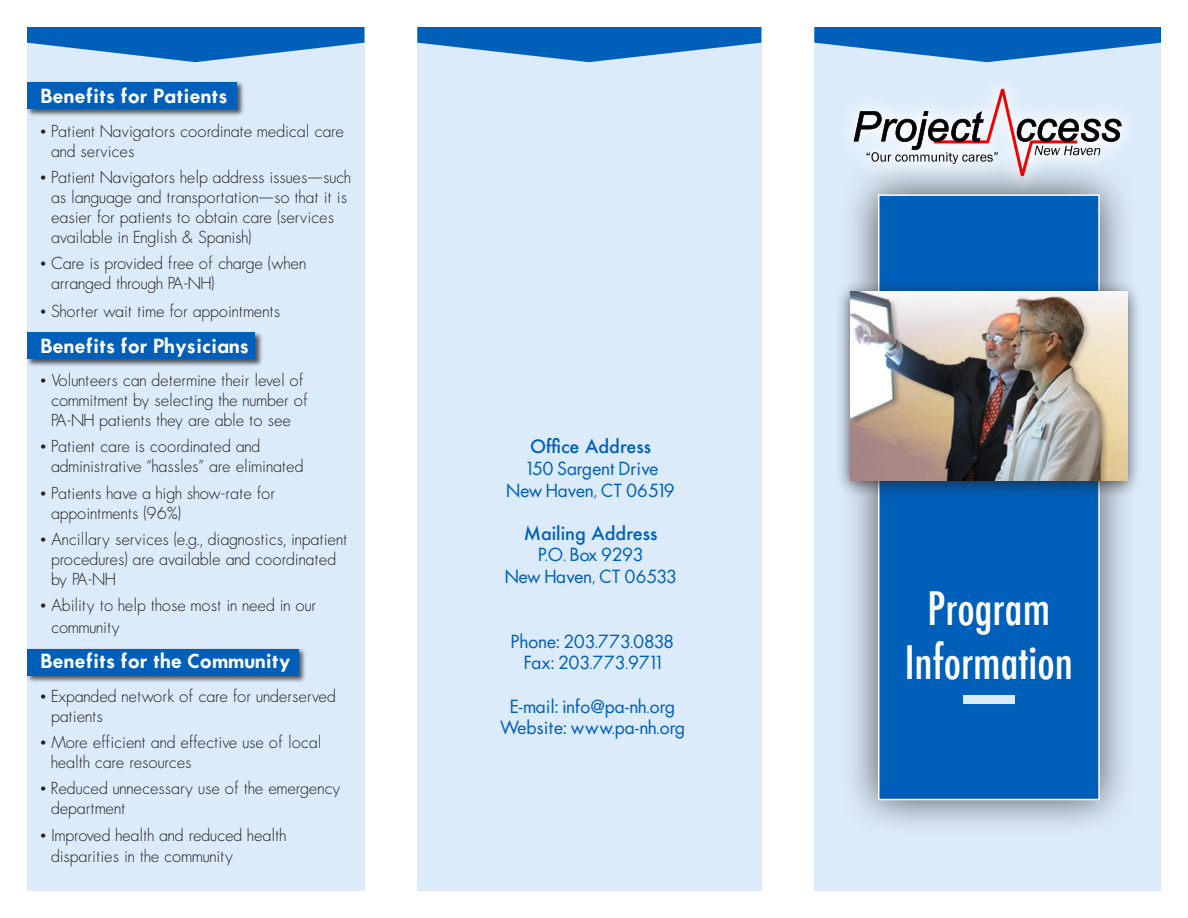
<style>
.page{position:relative;width:1188px;height:918px;background:#fff}
.page>*{position:absolute;margin:0;border:0;box-sizing:border-box;transform-origin:0 0}
.t1{font:500 condensed 45px "Futura";color:#fff}
.t2{font:18px "Futura";color:#005fb9}
.t3{font:600 18px "Futura";color:#fff}
.t4{font:500 18px "Futura";color:#005fb9}
.t5{font:300 16.5px/19.8px "Futura";color:#231f20}
</style>
<div class="page">
<div style="left:417px;top:27px;width:344px;height:864px;background:#dcebfa"></div>
<svg style="left:417px;top:27px;width:344px;height:35px"></svg>
<div style="left:27px;top:27px;width:337px;height:864px;background:#dcebfa"></div>
<div style="left:26px;top:331px;width:237px;height:36px;background:#231f20;opacity:.75"></div>
<div style="left:27px;top:332px;width:228px;height:27px;background:#005fb9"></div>
<div style="left:26px;top:647px;width:281px;height:37px;background:#231f20;opacity:.75"></div>
<div style="left:27px;top:649px;width:271px;height:27px;background:#005fb9"></div>
<div style="left:26px;top:81px;width:219px;height:36px;background:#231f20;opacity:.75"></div>
<div style="left:27px;top:82px;width:210px;height:27px;background:#005fb9"></div>
<div style="left:814px;top:27px;width:347px;height:864px;background:#dcebfa"></div>
<svg style="left:814px;top:27px;width:347px;height:35px"></svg>
<div style="left:840px;top:156px;width:298px;height:682px;background:#231f20;opacity:.75"></div>
<div style="left:878px;top:194px;width:222px;height:606px;background:#005fb9;border:2px solid #fff"></div>
<div style="left:835px;top:280px;width:308px;height:218px;background:#231f20;opacity:.75"></div>
<img style="left:850px;top:292px;width:278px;height:188px">
<div style="left:963px;top:696px;width:52px;height:8px;background:#dcebfa"></div>
<svg style="left:840px;top:88px;width:298px;height:106px"></svg>
<svg style="left:854px;top:89px;width:268px;height:87px"></svg>
<svg style="left:27px;top:27px;width:337px;height:35px"></svg>
<p class="t3" style="left:40px;top:83px;width:189px">Benefits for Patients</p>
<p class="t5" style="left:51px;top:121px;width:295px;text-indent:-11px">• Patient Navigators coordinate medical care and services</p>
<p class="t5" style="left:51px;top:167px;width:302px;text-indent:-11px">• Patient Navigators help address issues—such as language and transportation—so that it is easier for patients to obtain care (services available in English &amp; Spanish)</p>
<p class="t5" style="left:51px;top:253px;width:257px;text-indent:-11px">• Care is provided free of charge (when arranged through PA-NH)</p>
<p class="t5" style="left:40px;top:301px;width:241px">• Shorter wait time for appointments</p>
<p class="t3" style="left:40px;top:333px;width:210px">Benefits for Physicians</p>
<p class="t5" style="left:51px;top:370px;width:259px;text-indent:-11px">• Volunteers can determine their level of commitment by selecting the number of<br>PA-NH patients they are able to see</p>
<p class="t5" style="left:51px;top:436px;width:254px;text-indent:-11px">• Patient care is coordinated and administrative “hassles” are eliminated</p>
<p class="t5" style="left:51px;top:483px;width:226px;text-indent:-11px">• Patients have a high show-rate for appointments (96%)</p>
<p class="t5" style="left:51px;top:529px;width:298px;text-indent:-11px">• Ancillary services (e.g., diagnostics, inpatient procedures) are available and coordinated by PA-NH</p>
<p class="t5" style="left:51px;top:594px;width:267px;line-height:21.6px;text-indent:-11px">• Ability to help those most in need in our community</p>
<p class="t3" style="left:40px;top:648px;width:252px">Benefits for the Community</p>
<p class="t5" style="left:51px;top:686px;width:286px;text-indent:-11px">• Expanded network of care for underserved patients</p>
<p class="t5" style="left:51px;top:732px;width:272px;text-indent:-11px">• More efficient and effective use of local health care resources</p>
<p class="t5" style="left:51px;top:778px;width:291px;text-indent:-11px">• Reduced unnecessary use of the emergency department</p>
<p class="t5" style="left:51px;top:824px;width:237px;line-height:21.6px;text-indent:-11px">• Improved health and reduced health disparities in the community</p>
<p class="t4" style="left:530px;top:434px;width:123px">Office Address</p>
<p class="t2" style="left:526px;top:457px;width:134px">150 Sargent Drive</p>
<p class="t2" style="left:507px;top:478px;width:170px">New Haven, CT 06519</p>
<p class="t4" style="left:524px;top:521px;width:135px">Mailing Address</p>
<p class="t2" style="left:538px;top:543px;width:106px">P.O. Box 9293</p>
<p class="t2" style="left:505px;top:565px;width:173px">New Haven, CT 06533</p>
<p class="t2" style="left:511px;top:630px;width:164px">Phone: 203.773.0838</p>
<p class="t2" style="left:524px;top:651px;width:139px">Fax: 203.773.9711</p>
<p class="t2" style="left:510px;top:694px;width:167px">E-mail: info@pa-nh.org</p>
<p class="t2" style="left:500px;top:716px;width:187px">Website: www.pa-nh.org</p>
<p class="t1" style="left:928px;top:579px;width:124px">Program</p>
<p class="t1" style="left:905px;top:633px;width:170px">Information</p>
</div>
